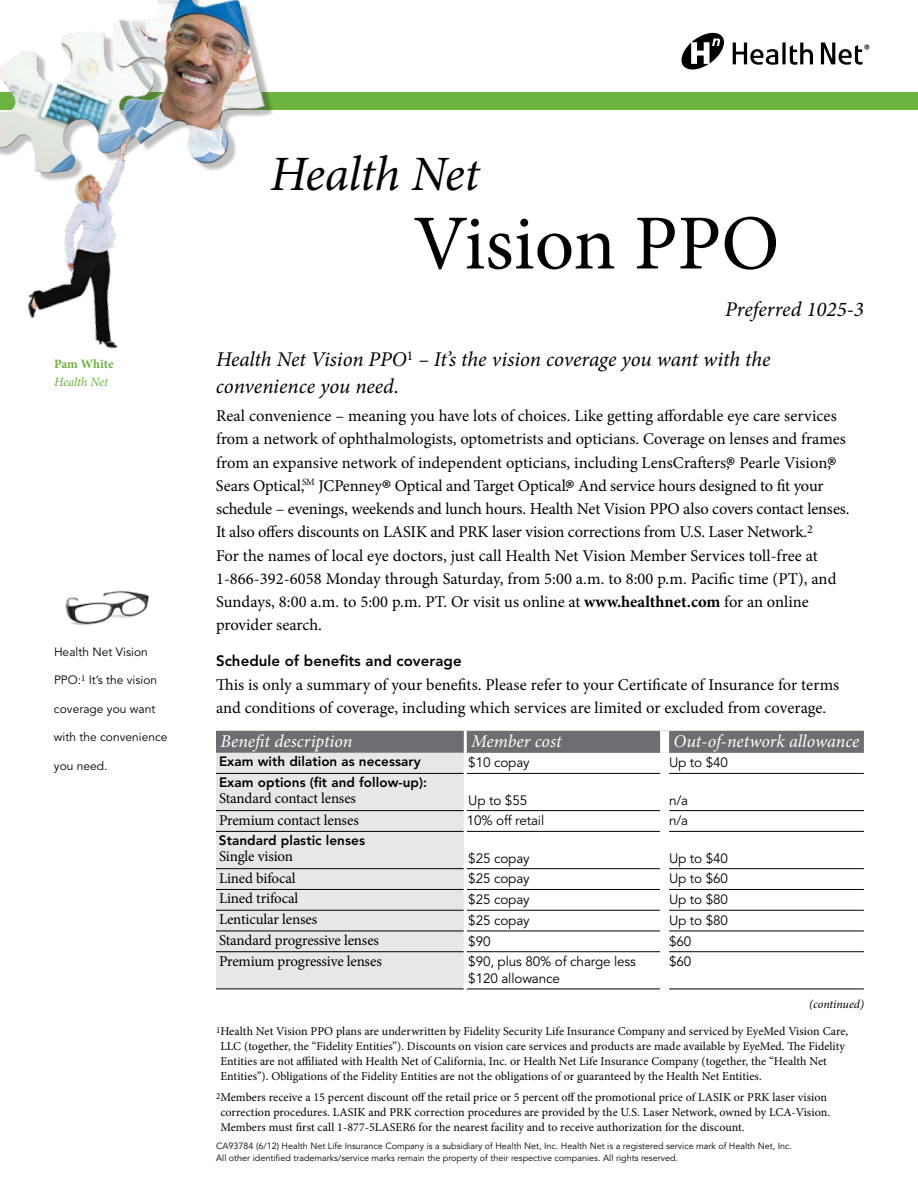
<style>
.page{position:relative;width:918px;height:1188px;background:#fff}
.page>*{position:absolute;margin:0;border:0;box-sizing:border-box;transform-origin:0 0}
.t1{font:78px "Minion Pro";letter-spacing:-.005em;color:#000}
.t2{font:italic 49.5px "Minion Pro";letter-spacing:-.01em;color:#000}
.t3{font:italic 21px/27px "Minion Pro";color:#000}
.t4{font:italic 18px "Minion Pro";color:#fff}
.t5{font:16.5px/23.2px "Minion Pro";letter-spacing:-.005em;color:#000}
.t6{font:15px "Minion Pro";letter-spacing:-.01em;color:#000}
.t7{font:800 15px "Avenir LT Std";letter-spacing:.005em;color:#000}
.t8{font:13.5px/16.5px "Avenir LT Std";letter-spacing:-.01em;color:#000}
.t9{font:800 13.5px "Avenir LT Std";letter-spacing:.005em;color:#000}
.t10{font:italic 12.75px "Minion Pro";letter-spacing:-.01em;color:#6cb33f}
.t11{font:700 12.75px "Minion Pro";letter-spacing:-.005em;color:#6cb33f}
.t12{font:12px/15px "Minion Pro";letter-spacing:.005em;color:#000}
.t13{font:12px "Avenir LT Std";color:#000}
.t14{font:italic 12px "Minion Pro";letter-spacing:-.005em;color:#000}
.t15{font:9px/12px "Avenir LT Std";color:#000}
.s1{font-size:30px}
.s2{font-weight:700}
</style>
<div class="page">
<div style="left:0;top:92px;width:918px;height:18px;background:#6cb33f"></div>
<div style="left:0;top:0;width:274px;height:182px;background:#000;opacity:.25"></div>
<img style="left:0;top:0;width:266px;height:182px">
<img style="left:0;top:110px;width:156px;height:239px">
<div style="left:216px;top:731px;width:648px;height:22px;background:#6d6e71"></div>
<div style="left:216px;top:753px;width:248px;height:236px;background:#e6e7e8"></div>
<hr style="left:216px;top:773px;width:248px;height:1px;background:#000">
<hr style="left:216px;top:810px;width:248px;height:1px;background:#000">
<hr style="left:216px;top:831px;width:248px;height:1px;background:#000">
<hr style="left:216px;top:868px;width:248px;height:1px;background:#000">
<hr style="left:216px;top:889px;width:248px;height:1px;background:#000">
<hr style="left:216px;top:989px;width:248px;height:1px;background:#000">
<hr style="left:467px;top:773px;width:193px;height:1px;background:#000">
<hr style="left:467px;top:810px;width:193px;height:1px;background:#000">
<hr style="left:467px;top:831px;width:193px;height:1px;background:#000">
<hr style="left:467px;top:868px;width:193px;height:1px;background:#000">
<hr style="left:467px;top:889px;width:193px;height:1px;background:#000">
<hr style="left:216px;top:931px;width:248px;height:1px;background:#000">
<hr style="left:669px;top:931px;width:195px;height:1px;background:#000">
<hr style="left:216px;top:910px;width:248px;height:1px;background:#000">
<hr style="left:216px;top:951px;width:248px;height:1px;background:#000">
<hr style="left:467px;top:910px;width:193px;height:1px;background:#000">
<hr style="left:467px;top:931px;width:193px;height:1px;background:#000">
<hr style="left:467px;top:951px;width:193px;height:1px;background:#000">
<hr style="left:467px;top:989px;width:193px;height:1px;background:#000">
<div style="left:660px;top:731px;width:9px;height:22px;background:#fff"></div>
<hr style="left:669px;top:773px;width:195px;height:1px;background:#000">
<hr style="left:669px;top:889px;width:195px;height:1px;background:#000">
<hr style="left:669px;top:868px;width:195px;height:1px;background:#000">
<hr style="left:669px;top:910px;width:195px;height:1px;background:#000">
<hr style="left:464px;top:731px;width:3px;height:22px;background:#fff">
<hr style="left:669px;top:810px;width:195px;height:1px;background:#000">
<hr style="left:669px;top:831px;width:195px;height:1px;background:#000">
<hr style="left:669px;top:951px;width:195px;height:1px;background:#000">
<hr style="left:669px;top:989px;width:195px;height:1px;background:#000">
<svg style="left:681px;top:33px;width:43px;height:36px"></svg>
<svg style="left:733px;top:42px;width:80px;height:23px"></svg>
<svg style="left:821px;top:42px;width:48px;height:23px"></svg>
<img style="left:65px;top:590px;width:84px;height:36px">
<p class="t11" style="left:54px;top:355px;width:61px">Pam White</p>
<p class="t10" style="left:54px;top:373px;width:55px">Health Net</p>
<p class="t13" style="left:54px;top:645px;width:95px">Health Net Vision</p>
<p class="t13" style="left:54px;top:673px;width:105px">PPO:<sup>1</sup> It’s the vision</p>
<p class="t13" style="left:54px;top:702px;width:103px">coverage you want</p>
<p class="t13" style="left:54px;top:730px;width:115px">with the convenience</p>
<p class="t13" style="left:54px;top:759px;width:55px">you need.</p>
<h2 class="t2" style="left:270px;top:141px;width:211px">Health Net</h2>
<h1 class="t1" style="left:413px;top:191px;width:368px">Vision PPO</h1>
<p class="t3" style="left:725px;top:296px;width:140px">Preferred 1025-3</p>
<p class="t3" style="left:216px;top:346px;width:556px">Health Net Vision PPO<sup>1</sup> – It’s the vision coverage you want with the convenience you need.</p>
<p class="t5" style="left:216px;top:404px;width:635px">Real convenience – meaning you have lots of choices. Like getting affordable eye care services from a network of ophthalmologists, optometrists and opticians. Coverage on lenses and frames from an expansive network of independent opticians, including LensCrafters,<span class="s1">®</span> Pearle Vision,<span class="s1">® </span>Sears Optical,<sup>S</sup> <sup>M</sup> JCPenney<span class="s1">®</span> Optical and Target Optical.<span class="s1">®</span> And service hours designed to fit your schedule – evenings, weekends and lunch hours. Health Net Vision PPO also covers contact lenses.<br>It also offers discounts on LASIK and PRK laser vision corrections from U.S. Laser Network.<sup>2<br></sup>For the names of local eye doctors, just call Health Net Vision Member Services toll-free at 1-866-392-6058 Monday through Saturday, from 5:00 a.m. to 8:00 p.m. Pacific time (PT), and Sundays, 8:00 a.m. to 5:00 p.m. PT. Or visit us online at <span class="s2">www.healthnet.com</span> for an online provider search.</p>
<p class="t7" style="left:216px;top:652px;width:247px">Schedule of benefits and coverage</p>
<p class="t5" style="left:216px;top:673px;width:625px">This is only a summary of your benefits. Please refer to your Certificate of Insurance for terms and conditions of coverage, including which services are limited or excluded from coverage.</p>
<p class="t4" style="left:220px;top:729px;width:134px">Benefit description</p>
<p class="t4" style="left:471px;top:729px;width:92px">Member cost</p>
<p class="t4" style="left:674px;top:729px;width:187px">Out-of-network allowance</p>
<p class="t9" style="left:219px;top:753px;width:203px">Exam with dilation as necessary</p>
<p class="t8" style="left:468px;top:755px;width:63px">$10 copay</p>
<p class="t8" style="left:669px;top:755px;width:60px">Up to $40</p>
<p class="t9" style="left:219px;top:774px;width:210px">Exam options (fit and follow-up):</p>
<p class="t6" style="left:219px;top:788px;width:139px">Standard contact lenses</p>
<p class="t8" style="left:468px;top:792px;width:60px">Up to $55</p>
<p class="t8" style="left:669px;top:792px;width:21px">n/a</p>
<p class="t6" style="left:219px;top:810px;width:141px">Premium contact lenses</p>
<p class="t8" style="left:467px;top:813px;width:79px">10% off retail</p>
<p class="t8" style="left:669px;top:813px;width:21px">n/a</p>
<p class="t9" style="left:219px;top:832px;width:148px">Standard plastic lenses</p>
<p class="t6" style="left:219px;top:846px;width:76px">Single vision</p>
<p class="t8" style="left:468px;top:850px;width:63px">$25 copay</p>
<p class="t8" style="left:669px;top:850px;width:60px">Up to $40</p>
<p class="t6" style="left:219px;top:868px;width:78px">Lined bifocal</p>
<p class="t8" style="left:468px;top:871px;width:63px">$25 copay</p>
<p class="t8" style="left:669px;top:871px;width:60px">Up to $60</p>
<p class="t6" style="left:219px;top:889px;width:81px">Lined trifocal</p>
<p class="t8" style="left:468px;top:892px;width:63px">$25 copay</p>
<p class="t8" style="left:669px;top:892px;width:60px">Up to $80</p>
<p class="t6" style="left:219px;top:909px;width:100px">Lenticular lenses</p>
<p class="t8" style="left:468px;top:912px;width:63px">$25 copay</p>
<p class="t8" style="left:669px;top:912px;width:60px">Up to $80</p>
<p class="t6" style="left:219px;top:930px;width:162px">Standard progressive lenses</p>
<p class="t8" style="left:468px;top:933px;width:24px">$90</p>
<p class="t8" style="left:669px;top:933px;width:24px">$60</p>
<p class="t6" style="left:219px;top:951px;width:164px">Premium progressive lenses</p>
<p class="t8" style="left:468px;top:954px;width:169px">$90, plus 80% of charge less $120 allowance</p>
<p class="t8" style="left:669px;top:954px;width:24px">$60</p>
<p class="t14" style="left:809px;top:996px;width:56px">(continued)</p>
<p class="t12" style="left:220px;top:1024px;width:629px;text-indent:-4px"><sup>1</sup>Health Net Vision PPO plans are underwritten by Fidelity Security Life Insurance Company and serviced by EyeMed Vision Care, LLC (together, the “Fidelity Entities”). Discounts on vision care services and products are made available by EyeMed. The Fidelity Entities are not affiliated with Health Net of California, Inc. or Health Net Life Insurance Company (together, the “Health Net Entities”). Obligations of the Fidelity Entities are not the obligations of or guaranteed by the Health Net Entities.</p>
<p class="t12" style="left:220px;top:1090px;width:611px;text-indent:-4px"><sup>2</sup>Members receive a 15 percent discount off the retail price or 5 percent off the promotional price of LASIK or PRK laser vision correction procedures. LASIK and PRK correction procedures are provided by the U.S. Laser Network, owned by LCA-Vision.<br>Members must first call 1-877-5LASER6 for the nearest facility and to receive authorization for the discount.</p>
<p class="t15" style="left:216px;top:1140px;width:578px">CA93784 (6/12) Health Net Life Insurance Company is a subsidiary of Health Net, Inc. Health Net is a registered service mark of Health Net, Inc.<br>All other identified trademarks/service marks remain the property of their respective companies. All rights reserved.</p>
</div>
